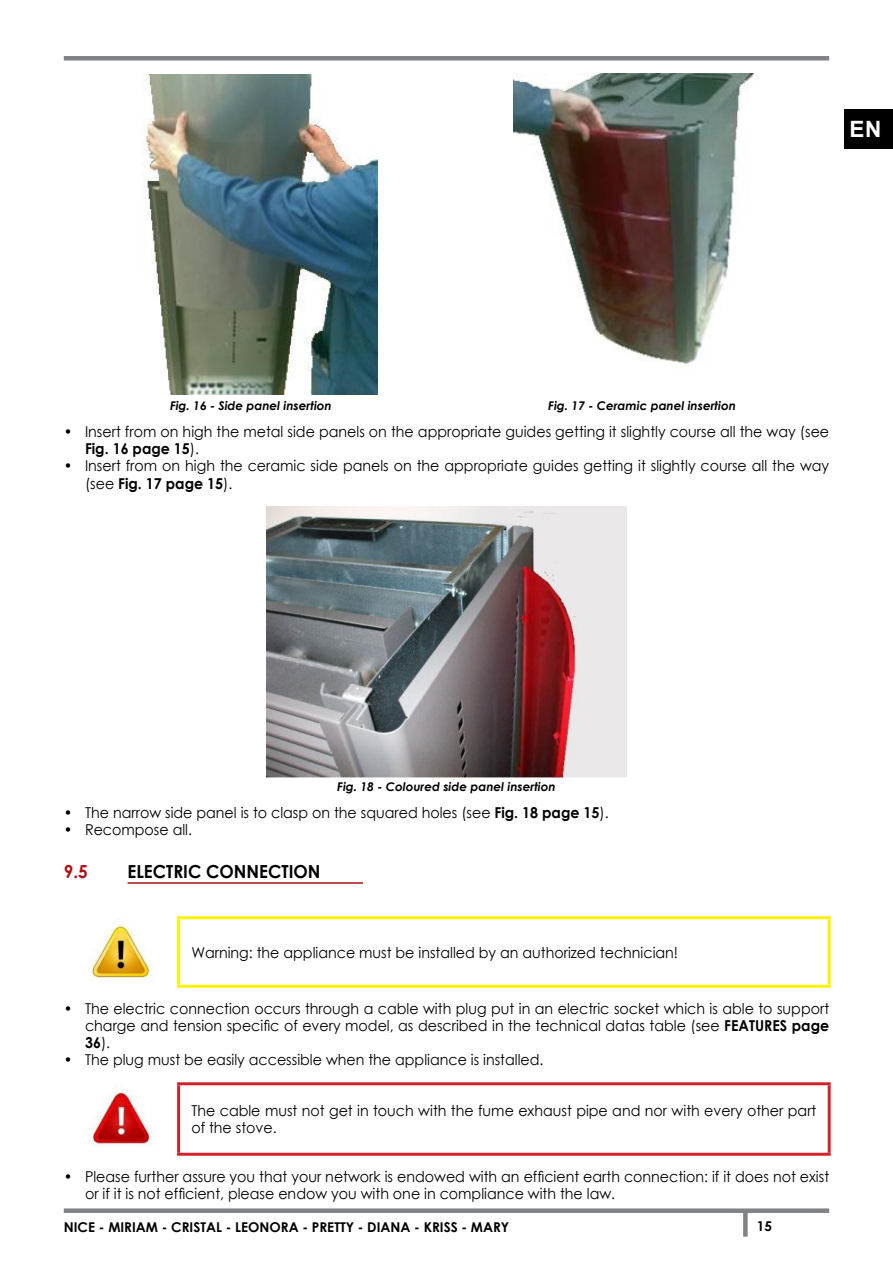
<style>
.page{position:relative;width:893px;height:1263px;background:#fff}
.page>*{position:absolute;margin:0;border:0;box-sizing:border-box;transform-origin:0 0}
.t1{font:700 22.5px "Arial";color:#fff}
.t2{font:700 18px "Century Gothic";color:#000;scale:.95 1}
.t3{font:700 18px "Century Gothic";color:#ad1015;scale:.95 1}
.t4{font:15px/17.2px "Century Gothic";color:#000;scale:.95 1}
.t5{font:700 13.5px "Century Gothic";color:#000}
.t6{font:italic 700 12px "Century Gothic";color:#000}
.s1{font-weight:700}
</style>
<div class="page">
<div style="left:64px;top:1208px;width:765px;height:5px;background:#808285"></div>
<div style="left:64px;top:56px;width:765px;height:5px;background:#808285"></div>
<div style="left:743px;top:1211px;width:5px;height:25px;background:#808285"></div>
<div style="left:844px;top:109px;width:49px;height:39px;background:#000"></div>
<hr style="left:128px;top:882px;width:235px;height:2px;background:#ad1015">
<img style="left:142px;top:74px;width:235px;height:321px">
<img style="left:514px;top:73px;width:241px;height:292px">
<img style="left:266px;top:506px;width:361px;height:271px">
<hr style="left:177px;top:916px;width:654px;height:3px;background:#fff200">
<hr style="left:177px;top:919px;width:3px;height:66px;background:#fff200">
<hr style="left:828px;top:919px;width:3px;height:66px;background:#fff200">
<hr style="left:177px;top:985px;width:654px;height:3px;background:#fff200">
<img style="left:90px;top:918px;width:66px;height:63px">
<hr style="left:177px;top:1082px;width:654px;height:3px;background:#d2232a">
<hr style="left:177px;top:1085px;width:3px;height:68px;background:#d2232a">
<hr style="left:828px;top:1085px;width:3px;height:68px;background:#d2232a">
<hr style="left:177px;top:1153px;width:654px;height:3px;background:#d2232a">
<img style="left:92px;top:1086px;width:64px;height:61px">
<h1 class="t1" style="left:850px;top:114px;width:33px">EN</h1>
<p class="t6" style="left:170px;top:397px;width:163px">Fig. 16 - Side panel insertion</p>
<p class="t6" style="left:548px;top:397px;width:189px">Fig. 17 - Ceramic panel insertion</p>
<p class="t4" style="left:85px;top:422px;width:785px;text-indent:-21px">• Insert from on high the metal side panels on the appropriate guides getting it slightly course all the way (see<br><span class="s1">Fig. 16 page 15</span>).</p>
<p class="t4" style="left:85px;top:457px;width:785px;text-indent:-21px">• Insert from on high the ceramic side panels on the appropriate guides getting it slightly course all the way (see <span class="s1">Fig. 17 page 15</span>).</p>
<p class="t6" style="left:337px;top:778px;width:220px">Fig. 18 - Coloured side panel insertion</p>
<p class="t4" style="left:64px;top:803px;width:575px">• The narrow side panel is to clasp on the squared holes (see <span class="s1">Fig. 18 page 15</span>).</p>
<p class="t4" style="left:64px;top:821px;width:137px">• Recompose all.</p>
<p class="t3" style="left:64px;top:858px;width:27px">9.5</p>
<p class="t2" style="left:128px;top:858px;width:205px">ELECTRIC CONNECTION</p>
<p class="t4" style="left:191px;top:943px;width:514px">Warning: the appliance must be installed by an authorized technician!</p>
<p class="t4" style="left:85px;top:999px;width:785px;text-align:justify;text-indent:-21px">• The electric connection occurs through a cable with plug put in an electric socket which is able to support charge and tension specific of every model, as described in the technical datas table (see <span class="s1">FEATURES page 36</span>).</p>
<p class="t4" style="left:64px;top:1051px;width:506px">• The plug must be easily accessible when the appliance is installed.</p>
<p class="t4" style="left:191px;top:1102px;width:659px">The cable must not get in touch with the fume exhaust pipe and nor with every other part of the stove.</p>
<p class="t4" style="left:85px;top:1167px;width:785px;text-indent:-21px">• Please further assure you that your network is endowed with an efficient earth connection: if it does not exist or if it is not efficient, please endow you with one in compliance with the law.</p>
<p class="t5" style="left:64px;top:1217px;width:447px">NICE - MIRIAM - CRISTAL - LEONORA - PRETTY - DIANA - KRISS - MARY</p>
<p class="t5" style="left:757px;top:1216px;width:17px">15</p>
</div>
